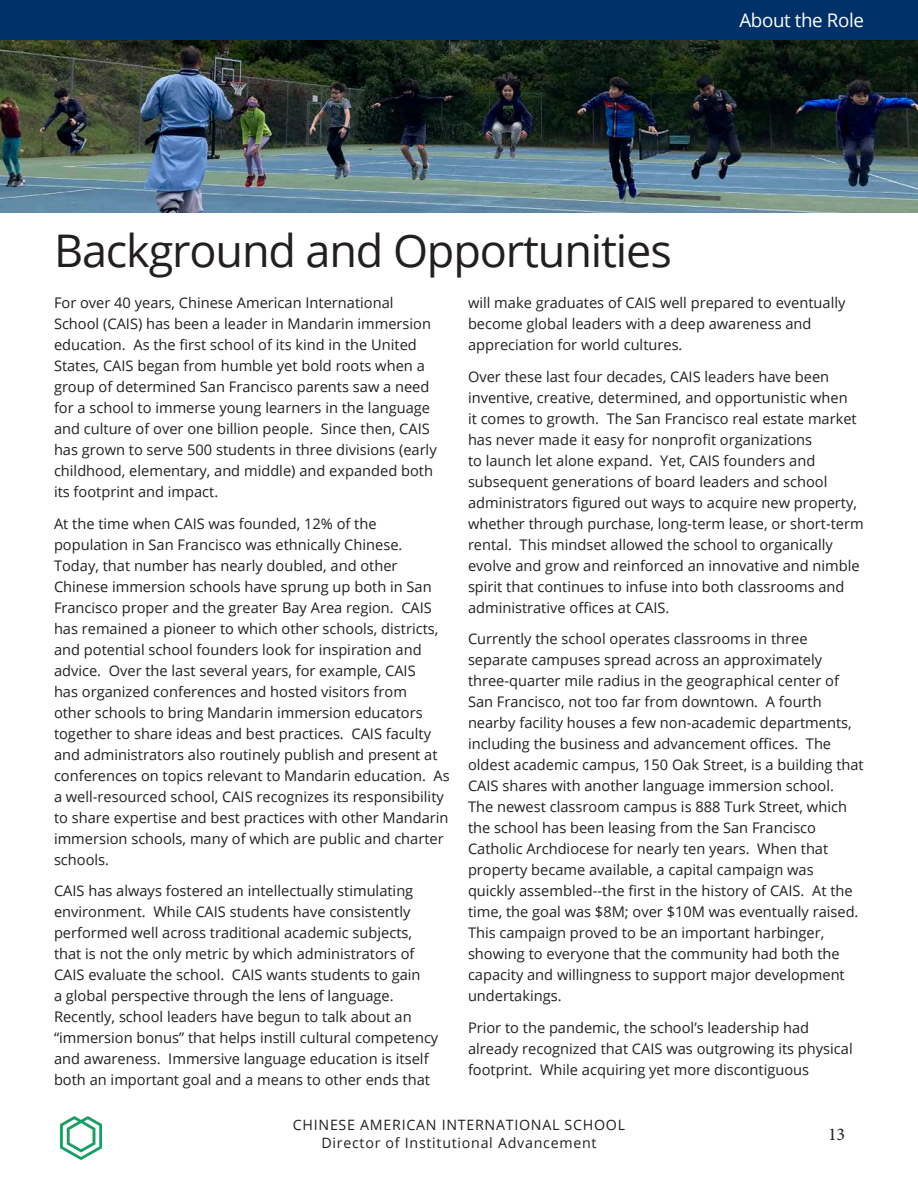
<style>
.page{position:relative;width:918px;height:1188px;background:#fff}
.page>*{position:absolute;margin:0;border:0;box-sizing:border-box;transform-origin:0 0}
.t1{font:45px "Open Sans";letter-spacing:-.025em;color:#231f20}
.t2{font:18.75px "Open Sans";letter-spacing:-.02em;color:#fff}
.t3{font:18px "Minion Pro";color:#231f20}
.Body{font:14.7px/21px "Open Sans";color:#231f20}
.t4{font:14.25px/18px "Open Sans";letter-spacing:.05em;color:#231f20;text-align:center}
</style>
<div class="page">
<img style="left:61px;top:1117px;width:40px;height:43px">
<div style="left:0;top:0;width:918px;height:40px;background:#003168"></div>
<img style="left:0;top:40px;width:918px;height:172px">
<p class="t2" style="left:740px;top:7px;width:126px">About the Role</p>
<p class="t1" style="left:54px;top:220px;width:619px">Background and Opportunities</p>
<p class="Body" style="left:54px;top:292px;width:384px">For over 40 years, Chinese American International School (CAIS) has been a leader in Mandarin immersion education. As the first school of its kind in the United States, CAIS began from humble yet bold roots when a group of determined San Francisco parents saw a need for a school to immerse young learners in the language and culture of over one billion people. Since then, CAIS has grown to serve 500 students in three divisions (early childhood, elementary, and middle) and expanded both its footprint and impact.</p>
<p class="Body" style="left:54px;top:512px;width:397px">At the time when CAIS was founded, 12% of the population in San Francisco was ethnically Chinese.<br>Today, that number has nearly doubled, and other Chinese immersion schools have sprung up both in San Francisco proper and the greater Bay Area region. CAIS has remained a pioneer to which other schools, districts, and potential school founders look for inspiration and advice. Over the last several years, for example, CAIS<br>has organized conferences and hosted visitors from<br>other schools to bring Mandarin immersion educators together to share ideas and best practices. CAIS faculty and administrators also routinely publish and present at conferences on topics relevant to Mandarin education. As a well-resourced school, CAIS recognizes its responsibility to share expertise and best practices with other Mandarin immersion schools, many of which are public and charter schools.</p>
<p class="Body" style="left:54px;top:880px;width:386px">CAIS has always fostered an intellectually stimulating environment. While CAIS students have consistently performed well across traditional academic subjects, that is not the only metric by which administrators of CAIS evaluate the school. CAIS wants students to gain<br>a global perspective through the lens of language.<br>Recently, school leaders have begun to talk about an “immersion bonus” that helps instill cultural competency and awareness. Immersive language education is itself both an important goal and a means to other ends that</p>
<p class="Body" style="left:468px;top:292px;width:379px">will make graduates of CAIS well prepared to eventually become global leaders with a deep awareness and appreciation for world cultures.</p>
<p class="Body" style="left:468px;top:365px;width:397px">Over these last four decades, CAIS leaders have been inventive, creative, determined, and opportunistic when<br>it comes to growth. The San Francisco real estate market has never made it easy for nonprofit organizations<br>to launch let alone expand. Yet, CAIS founders and subsequent generations of board leaders and school administrators figured out ways to acquire new property, whether through purchase, long-term lease, or short-term rental. This mindset allowed the school to organically evolve and grow and reinforced an innovative and nimble spirit that continues to infuse into both classrooms and administrative offices at CAIS.</p>
<p class="Body" style="left:468px;top:628px;width:397px">Currently the school operates classrooms in three separate campuses spread across an approximately three-quarter mile radius in the geographical center of San Francisco, not too far from downtown. A fourth nearby facility houses a few non-academic departments, including the business and advancement offices. The oldest academic campus, 150 Oak Street, is a building that CAIS shares with another language immersion school.<br>The newest classroom campus is 888 Turk Street, which the school has been leasing from the San Francisco Catholic Archdiocese for nearly ten years. When that property became available, a capital campaign was quickly assembled--the first in the history of CAIS. At the time, the goal was $8M; over $10M was eventually raised.<br>This campaign proved to be an important harbinger, showing to everyone that the community had both the capacity and willingness to support major development undertakings.</p>
<p class="Body" style="left:468px;top:1017px;width:386px">Prior to the pandemic, the school’s leadership had already recognized that CAIS was outgrowing its physical footprint. While acquiring yet more discontiguous</p>
<p class="t4" style="left:293px;top:1115px;width:334px">CHINESE AMERICAN INTERNATIONAL SCHOOL<br>Director of Institutional Advancement</p>
<p class="t3" style="left:828px;top:1122px;width:19px">13</p>
</div>
